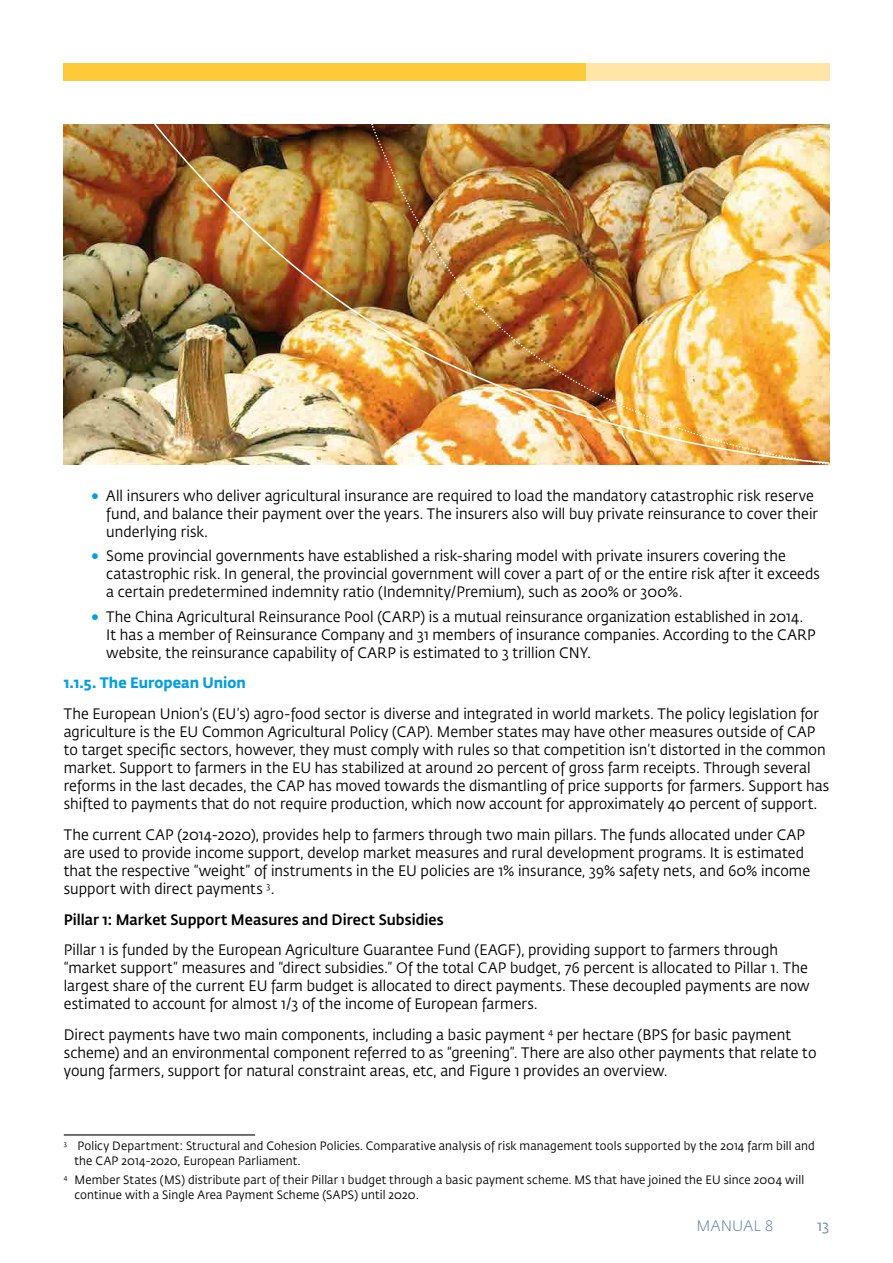
<style>
.page{position:relative;width:893px;height:1263px;background:#fff}
.page>*{position:absolute;margin:0;border:0;box-sizing:border-box;transform-origin:0 0}
.t1{font:15px/18px "Fedra Sans Pro";letter-spacing:.005em;color:#000;scale:.95 1}
.t2{font:500 15px "Fedra Sans Pro";letter-spacing:.005em;color:#000;scale:.95 1}
.t3{font:700 15px "Fedra Sans Pro";letter-spacing:.005em;color:#009fe3;scale:.95 1}
.t4{font:300 15px "Fedra Sans Pro";letter-spacing:.01em;color:#6987a4}
.t5{font:15px "Fedra Sans Pro";color:#6987a4}
.t6{font:12px/15px "Fedra Sans Pro";letter-spacing:.015em;color:#000;scale:.95 1}
.s1{font-family:"Garamond C";font-weight:300;font-size:19.5px;color:#009fe3}
</style>
<div class="page">
<hr style="left:64px;top:1134px;width:191px;height:1px;background:#000">
<img style="left:64px;top:125px;width:418px;height:340px">
<img style="left:153px;top:124px;width:677px;height:340px">
<img style="left:482px;top:310px;width:347px;height:155px">
<img style="left:371px;top:124px;width:112px;height:187px">
<div style="left:64px;top:64px;width:522px;height:17px;background:#feca3a"></div>
<div style="left:586px;top:64px;width:243px;height:17px;background:#ffe5a8"></div>
<p class="t1" style="left:106px;top:486px;width:751px;text-indent:-17px"><span class="s1">•</span> All insurers who deliver agricultural insurance are required to load the mandatory catastrophic risk reserve fund, and balance their payment over the years. The insurers also will buy private reinsurance to cover their underlying risk.</p>
<p class="t1" style="left:106px;top:546px;width:753px;text-indent:-17px"><span class="s1">•</span> Some provincial governments have established a risk-sharing model with private insurers covering the catastrophic risk. In general, the provincial government will cover a part of or the entire risk after it exceeds a certain predetermined indemnity ratio (Indemnity/Premium), such as 200% or 300%.</p>
<p class="t1" style="left:106px;top:607px;width:748px;text-indent:-17px"><span class="s1">•</span> The China Agricultural Reinsurance Pool (CARP) is a mutual reinsurance organization established in 2014.<br>It has a member of Reinsurance Company and 31 members of insurance companies. According to the CARP website, the reinsurance capability of CARP is estimated to 3 trillion CNY.</p>
<p class="t3" style="left:64px;top:671px;width:193px">1.1.5. The European Union</p>
<p class="t1" style="left:64px;top:704px;width:807px">The European Union’s (EU’s) agro-food sector is diverse and integrated in world markets. The policy legislation for agriculture is the EU Common Agricultural Policy (CAP). Member states may have other measures outside of CAP to target specific sectors, however, they must comply with rules so that competition isn’t distorted in the common market. Support to farmers in the EU has stabilized at around 20 percent of gross farm receipts. Through several reforms in the last decades, the CAP has moved towards the dismantling of price supports for farmers. Support has shifted to payments that do not require production, which now account for approximately 40 percent of support.</p>
<p class="t1" style="left:64px;top:825px;width:787px">The current CAP (2014-2020), provides help to farmers through two main pillars. The funds allocated under CAP are used to provide income support, develop market measures and rural development programs. It is estimated that the respective “weight” of instruments in the EU policies are 1% insurance, 39% safety nets, and 60% income support with direct payments <sup>3</sup>.</p>
<p class="t2" style="left:64px;top:908px;width:401px">Pillar 1: Market Support Measures and Direct Subsidies</p>
<p class="t1" style="left:64px;top:940px;width:787px">Pillar 1 is funded by the European Agriculture Guarantee Fund (EAGF), providing support to farmers through “market support” measures and “direct subsidies.” Of the total CAP budget, 76 percent is allocated to Pillar 1. The largest share of the current EU farm budget is allocated to direct payments. These decoupled payments are now estimated to account for almost 1/3 of the income of European farmers.</p>
<p class="t1" style="left:64px;top:1025px;width:794px">Direct payments have two main components, including a basic payment <sup>4</sup> per hectare (BPS for basic payment scheme) and an environmental component referred to as “greening”. There are also other payments that relate to young farmers, support for natural constraint areas, etc, and Figure 1 provides an overview.</p>
<p class="t6" style="left:74px;top:1138px;width:781px;text-indent:-11px"><sup>3</sup> Policy Department: Structural and Cohesion Policies. Comparative analysis of risk management tools supported by the 2014 farm bill and the CAP 2014-2020, European Parliament.</p>
<p class="t6" style="left:74px;top:1172px;width:770px;text-indent:-11px"><sup>4</sup> Member States (MS) distribute part of their Pillar 1 budget through a basic payment scheme. MS that have joined the EU since 2004 will continue with a Single Area Payment Scheme (SAPS) until 2020.</p>
<p class="t4" style="left:697px;top:1216px;width:78px">MANUAL 8</p>
<p class="t5" style="left:817px;top:1215px;width:14px">13</p>
</div>
